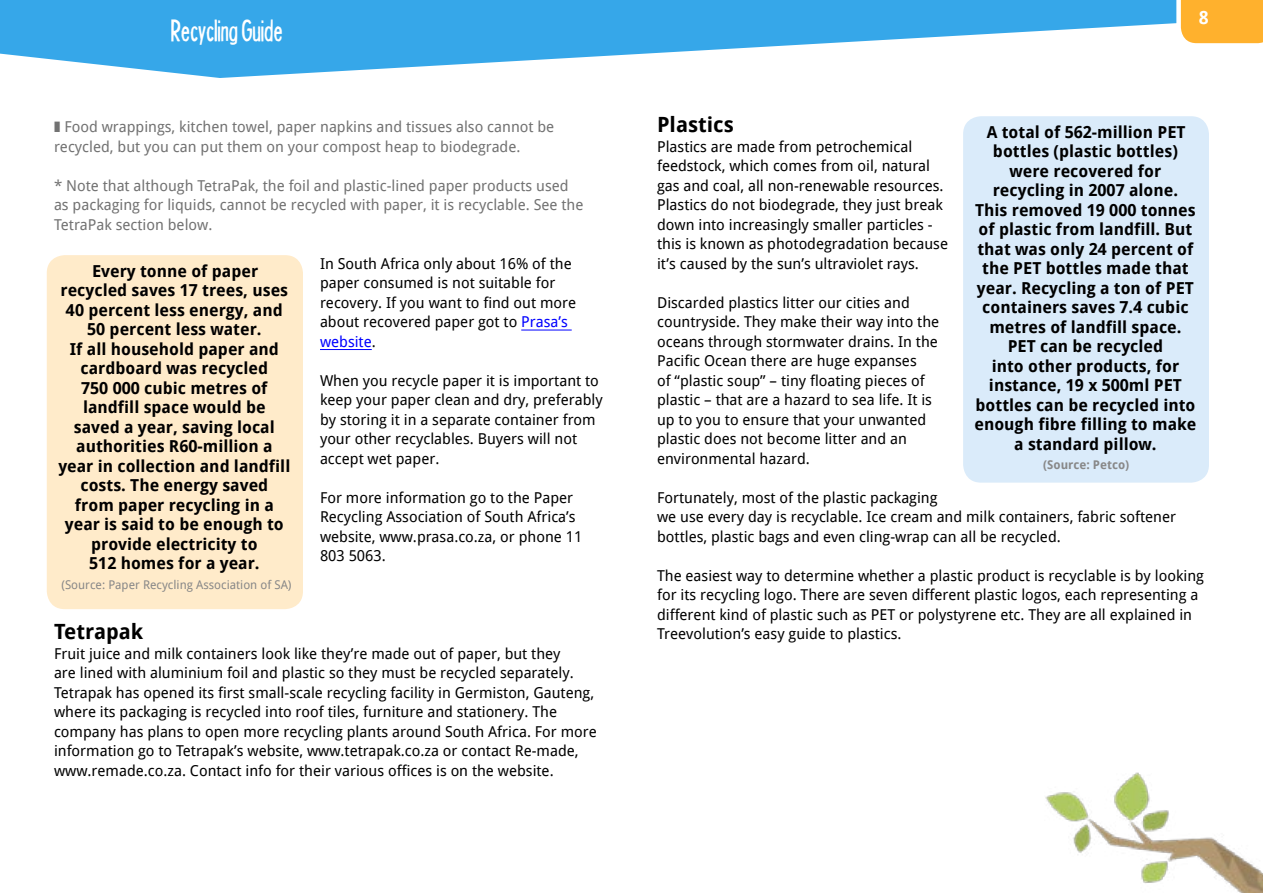
<style>
.page{position:relative;width:1263px;height:893px;background:#fff}
.page>*{position:absolute;margin:0;border:0;box-sizing:border-box;transform-origin:0 0}
.t1{font:27px "Headline Two HPLHS";color:#fff}
.t2{font:700 21px "Droid Sans";color:#000}
.t3{font:700 18px "Droid Sans";color:#fff}
.t4{font:700 16.5px/19.5px "Droid Sans";color:#000;text-align:center}
.t5{font:15px/19.5px "Droid Sans";color:#000}
.t6{font:15px/19.5px "Droid Sans";color:#727272}
.t7{font:12px "Droid Sans";color:#888}
.t8{font:700 12px "Droid Sans";color:#888}
.s1{color:#00f}
</style>
<div class="page">
<svg style="left:0;top:0;width:1174px;height:78px;fill:#36a7e9"></svg>
<svg style="left:1174px;top:0;width:89px;height:44px;background:#fcb843"></svg>
<img style="left:1045px;top:772px;width:218px;height:121px">
<hr style="left:521px;top:330px;width:51px;height:1px;background:#00f">
<hr style="left:320px;top:349px;width:52px;height:1px;background:#00f">
<div style="left:963px;top:116px;width:246px;height:367px;background:#daebfa"></div>
<div style="left:47px;top:255px;width:256px;height:354px;background:#ffebca"></div>
<h1 class="t1" style="left:172px;top:14px;width:113px">Recycling Guide</h1>
<p class="t6" style="left:54px;top:117px;width:502px">❚ Food wrappings, kitchen towel, paper napkins and tissues also cannot be recycled, but you can put them on your compost heap to biodegrade.</p>
<p class="t6" style="left:54px;top:175px;width:531px">* Note that although TetraPak, the foil and plastic-lined paper products used as packaging for liquids, cannot be recycled with paper, it is recyclable. See the<br>TetraPak section below.</p>
<p class="t5" style="left:320px;top:253px;width:258px">In South Africa only about 16% of the paper consumed is not suitable for recovery. If you want to find out more about recovered paper got to <span class="s1">Prasa’s website</span>.</p>
<p class="t5" style="left:320px;top:370px;width:284px">When you recycle paper it is important to keep your paper clean and dry, preferably by storing it in a separate container from your other recyclables. Buyers will not accept wet paper.</p>
<p class="t5" style="left:320px;top:487px;width:264px">For more information go to the Paper<br>Recycling Association of South Africa’s website, www.prasa.co.za, or phone 11<br>803 5063.</p>
<p class="t4" style="left:58px;top:261px;width:233px">Every tonne of paper recycled saves 17 trees, uses<br>40 percent less energy, and<br>50 percent less water.<br>If all household paper and cardboard was recycled<br>750 000 cubic metres of landfill space would be saved a year, saving local authorities R60-million a year in collection and landfill costs. The energy saved<br>from paper recycling in a year is said to be enough to provide electricity to<br>512 homes for a year.</p>
<p class="t7" style="left:61px;top:577px;width:232px">(Source: Paper Recycling Association of SA)</p>
<h2 class="t2" style="left:54px;top:618px;width:91px">Tetrapak</h2>
<p class="t5" style="left:54px;top:643px;width:544px">Fruit juice and milk containers look like they’re made out of paper, but they<br>are lined with aluminium foil and plastic so they must be recycled separately.<br>Tetrapak has opened its first small-scale recycling facility in Germiston, Gauteng, where its packaging is recycled into roof tiles, furniture and stationery. The company has plans to open more recycling plants around South Africa. For more information go to Tetrapak’s website, www.tetrapak.co.za or contact Re-made, www.remade.co.za. Contact info for their various offices is on the website.</p>
<p class="t3" style="left:1199px;top:6px;width:11px">8</p>
<h2 class="t2" style="left:657px;top:111px;width:78px">Plastics</h2>
<p class="t5" style="left:657px;top:136px;width:292px">Plastics are made from petrochemical feedstock, which comes from oil, natural gas and coal, all non-renewable resources.<br>Plastics do not biodegrade, they just break down into increasingly smaller particles - this is known as photodegradation because it’s caused by the sun’s ultraviolet rays.</p>
<p class="t5" style="left:657px;top:292px;width:284px">Discarded plastics litter our cities and countryside. They make their way into the oceans through stormwater drains. In the Pacific Ocean there are huge expanses<br>of “plastic soup” – tiny floating pieces of plastic – that are a hazard to sea life. It is up to you to ensure that your unwanted plastic does not become litter and an environmental hazard.</p>
<p class="t5" style="left:657px;top:487px;width:520px">Fortunately, most of the plastic packaging<br>we use every day is recyclable. Ice cream and milk containers, fabric softener bottles, plastic bags and even cling-wrap can all be recycled.</p>
<p class="t5" style="left:657px;top:565px;width:548px">The easiest way to determine whether a plastic product is recyclable is by looking for its recycling logo. There are seven different plastic logos, each representing a different kind of plastic such as PET or polystyrene etc. They are all explained in Treevolution’s easy guide to plastics.</p>
<p class="t4" style="left:974px;top:122px;width:223px">A total of 562-million PET bottles (plastic bottles) were recovered for recycling in 2007 alone.<br>This removed 19 000 tonnes of plastic from landfill. But that was only 24 percent of the PET bottles made that year. Recycling a ton of PET containers saves 7.4 cubic metres of landfill space.<br>PET can be recycled<br>into other products, for instance, 19 x 500ml PET bottles can be recycled into enough fibre filling to make a standard pillow.</p>
<p class="t8" style="left:1043px;top:457px;width:88px">(Source: Petco)</p>
</div>
